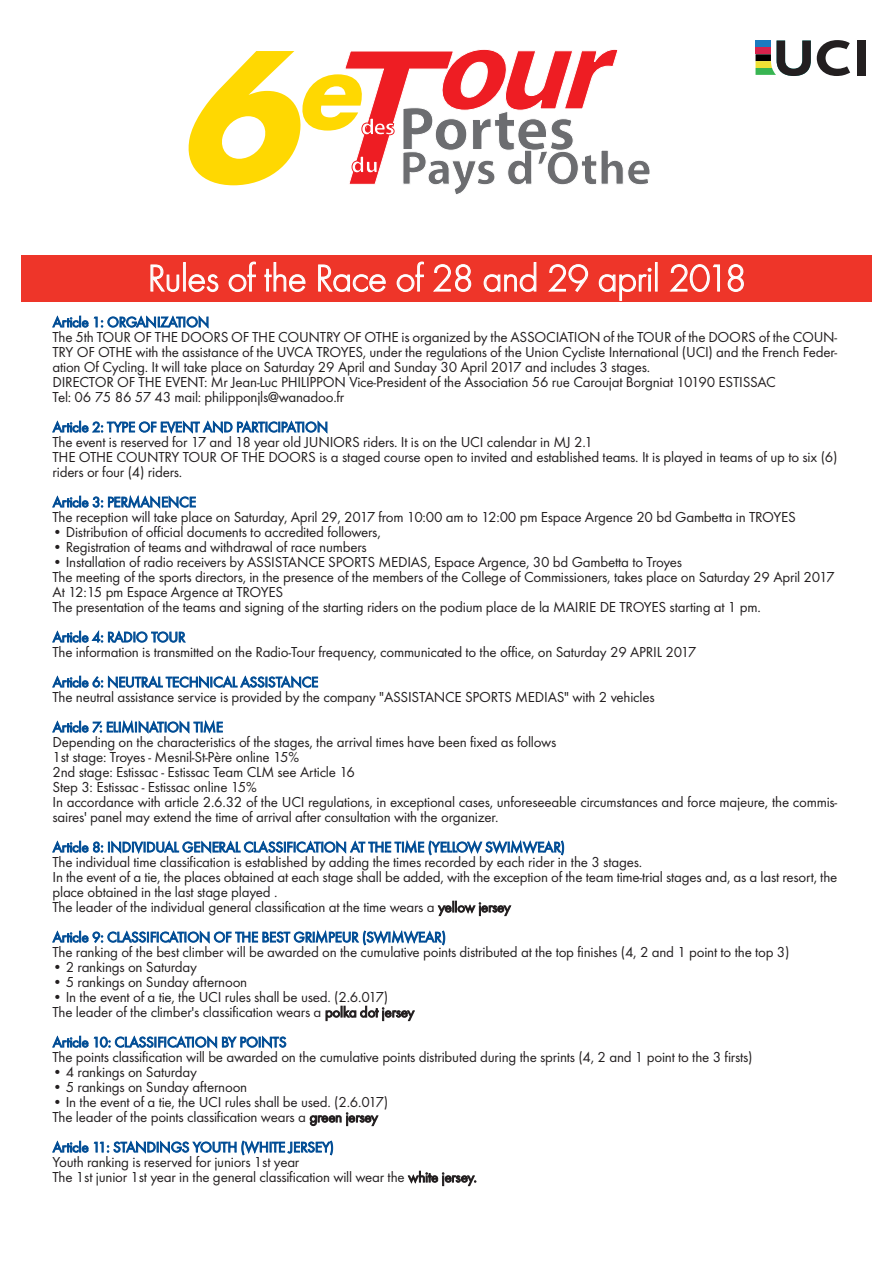
<style>
.page{position:relative;width:893px;height:1263px;background:#fff}
.page>*{position:absolute;margin:0;border:0;box-sizing:border-box;transform-origin:0 0}
.t1{font:italic 700 193.5px "Futura T";color:#ffd801}
.t2{font:300 39px "Futura T";letter-spacing:-.015em;color:#fff}
.t3{font:15px/15px "Futura T";letter-spacing:-.015em;color:#231f20}
.t4{font:15px "Futura T";letter-spacing:-.015em;color:#014d95}
</style>
<div class="page">
<svg style="left:345px;top:49px;width:305px;height:146px"></svg>
<svg style="left:817px;top:40px;width:33px;height:36px"></svg>
<div style="left:857px;top:41px;width:9px;height:35px;background:#231f20"></div>
<svg style="left:755px;top:41px;width:56px;height:35px"></svg>
<div style="left:21px;top:255px;width:851px;height:47px;background:#ee3529"></div>
<h1 class="t1" style="left:177px;top:0;width:201px">6<sup>e</sup></h1>
<h2 class="t2" style="left:148px;top:255px;width:600px">Rules of the Race of 28 and 29 april 2018</h2>
<p class="t4" style="left:53px;top:313px;width:158px">Article 1: ORGANIZATION</p>
<p class="t3" style="left:53px;top:329px;width:786px">The 5th TOUR OF THE DOORS OF THE COUNTRY OF OTHE is organized by the ASSOCIATION of the TOUR of the DOORS of the COUN-TRY OF OTHE with the assistance of the UVCA TROYES, under the regulations of the Union Cycliste International (UCI) and the French Feder&shy;ation Of Cycling. It will take place on Saturday 29 April and Sunday 30 April 2017 and includes 3 stages.<br>DIRECTOR OF THE EVENT: Mr Jean-Luc PHILIPPON Vice-President of the Association 56 rue Caroujat Borgniat 10190 ESTISSAC<br>Tel: 06 75 86 57 43 mail: philipponjls@wanadoo.fr</p>
<p class="t4" style="left:53px;top:418px;width:277px">Article 2: TYPE OF EVENT AND PARTICIPATION</p>
<p class="t3" style="left:53px;top:434px;width:786px">The event is reserved for 17 and 18 year old JUNIORS riders. It is on the UCI calendar in MJ 2.1<br>THE OTHE COUNTRY TOUR OF THE DOORS is a staged course open to invited and established teams. It is played in teams of up to six (6) riders or four (4) riders.</p>
<p class="t4" style="left:53px;top:493px;width:145px">Article 3: PERMANENCE</p>
<p class="t3" style="left:53px;top:509px;width:745px">The reception will take place on Saturday, April 29, 2017 from 10:00 am to 12:00 pm Espace Argence 20 bd Gambetta in TROYES</p>
<p class="t3" style="left:53px;top:524px;width:330px">• Distribution of official documents to accredited followers,</p>
<p class="t3" style="left:53px;top:539px;width:316px">• Registration of teams and withdrawal of race numbers</p>
<p class="t3" style="left:53px;top:554px;width:783px">• Installation of radio receivers by ASSISTANCE SPORTS MEDIAS, Espace Argence, 30 bd Gambetta to Troyes<br>The meeting of the sports directors, in the presence of the members of the College of Commissioners, takes place on Saturday 29 April 2017<br>At 12:15 pm Espace Argence at TROYES<br>The presentation of the teams and signing of the starting riders on the podium place de la MAIRIE DE TROYES starting at 1 pm.</p>
<p class="t4" style="left:53px;top:628px;width:134px">Article 4: RADIO TOUR</p>
<p class="t3" style="left:53px;top:644px;width:645px">The information is transmitted on the Radio-Tour frequency, communicated to the office, on Saturday 29 APRIL 2017</p>
<p class="t4" style="left:53px;top:673px;width:267px">Article 6: NEUTRAL TECHNICAL ASSISTANCE</p>
<p class="t3" style="left:53px;top:689px;width:604px">The neutral assistance service is provided by the company "ASSISTANCE SPORTS MEDIAS" with 2 vehicles</p>
<p class="t4" style="left:53px;top:718px;width:172px">Article 7: ELIMINATION TIME</p>
<p class="t3" style="left:53px;top:734px;width:786px">Depending on the characteristics of the stages, the arrival times have been fixed as follows<br>1st stage: Troyes - Mesnil-St-Père online 15%<br>2nd stage: Estissac - Estissac Team CLM see Article 16<br>Step 3: Estissac - Estissac online 15%<br>In accordance with article 2.6.32 of the UCI regulations, in exceptional cases, unforeseeable circumstances and force majeure, the commis&shy;saires' panel may extend the time of arrival after consultation with the organizer.</p>
<p class="t4" style="left:53px;top:838px;width:514px">Article 8: INDIVIDUAL GENERAL CLASSIFICATION AT THE TIME (YELLOW SWIMWEAR)</p>
<p class="t3" style="left:53px;top:854px;width:786px">The individual time classification is established by adding the times recorded by each rider in the 3 stages.<br>In the event of a tie, the places obtained at each stage shall be added, with the exception of the team time-trial stages and, as a last resort, the place obtained in the last stage played .<br>The leader of the individual general classification at the time wears a yellow jersey</p>
<p class="t4" style="left:53px;top:928px;width:395px">Article 9: CLASSIFICATION OF THE BEST GRIMPEUR (SWIMWEAR)</p>
<p class="t3" style="left:53px;top:944px;width:739px">The ranking of the best climber will be awarded on the cumulative points distributed at the top finishes (4, 2 and 1 point to the top 3)</p>
<p class="t3" style="left:53px;top:959px;width:146px">• 2 rankings on Saturday</p>
<p class="t3" style="left:53px;top:974px;width:196px">• 5 rankings on Sunday afternoon</p>
<p class="t3" style="left:53px;top:989px;width:363px">• In the event of a tie, the UCI rules shall be used. (2.6.017)<br>The leader of the climber's classification wears a polka dot jersey</p>
<p class="t4" style="left:53px;top:1033px;width:235px">Article 10: CLASSIFICATION BY POINTS</p>
<p class="t3" style="left:53px;top:1049px;width:702px">The points classification will be awarded on the cumulative points distributed during the sprints (4, 2 and 1 point to the 3 firsts)</p>
<p class="t3" style="left:53px;top:1064px;width:146px">• 4 rankings on Saturday</p>
<p class="t3" style="left:53px;top:1079px;width:196px">• 5 rankings on Sunday afternoon</p>
<p class="t3" style="left:53px;top:1094px;width:337px">• In the event of a tie, the UCI rules shall be used. (2.6.017)<br>The leader of the points classification wears a green jersey</p>
<p class="t4" style="left:53px;top:1138px;width:283px">Article 11: STANDINGS YOUTH (WHITE JERSEY)</p>
<p class="t3" style="left:53px;top:1154px;width:426px">Youth ranking is reserved for juniors 1st year<br>The 1st junior 1st year in the general classification will wear the white jersey.</p>
</div>
